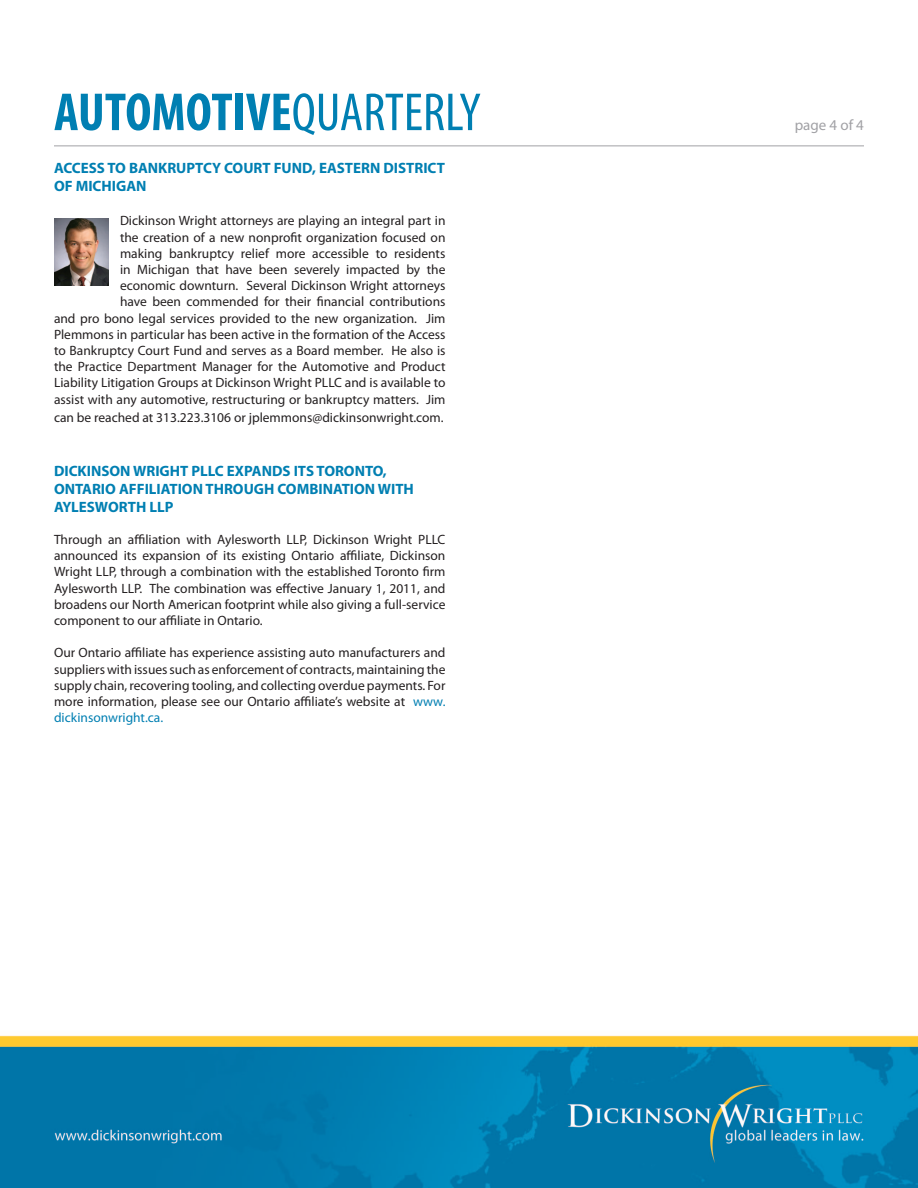
<style>
.page{position:relative;width:918px;height:1188px;background:#fff}
.page>*{position:absolute;margin:0;border:0;box-sizing:border-box;transform-origin:0 0}
.t1{font:700 condensed 54px "Myriad Pro";color:#007fb2}
.t2{font:700 15px/18px "Myriad Pro";color:#007fb2}
.t3{font:15px "Myriad Pro";color:#a1a1a5}
.t4{font:13.5px/16.2px "Myriad Pro";color:#231f20;text-align:justify}
.s1{font-weight:400}
.s2{color:#007fb2}
</style>
<div class="page">
<img style="left:0;top:145px;width:918px;height:1043px">
<img style="left:54px;top:218px;width:54px;height:67px">
<hr style="left:54px;top:146px;width:810px;height:1px;background:#a1a1a5">
<p class="t1" style="left:54px;top:78px;width:428px">AUTOMOTIVE<span class="s1">QUARTERLY</span></p>
<p class="t2" style="left:54px;top:159px;width:393px">ACCESS TO BANKRUPTCY COURT FUND, EASTERN DISTRICT<br>OF MICHIGAN</p>
<p class="t4" style="left:54px;top:213px;width:393px;text-align:right">Dickinson Wright attorneys are playing an integral part in<br>the creation of a new nonprofit organization focused on<br>making bankruptcy relief more accessible to residents<br>in Michigan that have been severely impacted by the<br>economic downturn. Several Dickinson Wright attorneys<br>have been commended for their financial contributions<br>and pro bono legal services provided to the new organization. Jim Plemmons in particular has been active in the formation of the Access to Bankruptcy Court Fund and serves as a Board member. He also is the Practice Department Manager for the Automotive and Product Liability Litigation Groups at Dickinson Wright PLLC and is available to assist with any automotive, restructuring or bankruptcy matters. Jim</p>
<p class="t4" style="left:54px;top:409px;width:391px">can be reached at 313.223.3106 or jplemmons@dickinsonwright.com.</p>
<p class="t2" style="left:54px;top:461px;width:361px">DICKINSON WRIGHT PLLC EXPANDS ITS TORONTO,<br>ONTARIO AFFILIATION THROUGH COMBINATION WITH<br>AYLESWORTH LLP</p>
<p class="t4" style="left:54px;top:531px;width:393px">Through an affiliation with Aylesworth LLP, Dickinson Wright PLLC announced its expansion of its existing Ontario affiliate, Dickinson Wright LLP, through a combination with the established Toronto firm Aylesworth LLP. The combination was effective January 1, 2011, and broadens our North American footprint while also giving a full-service component to our affiliate in Ontario.</p>
<p class="t4" style="left:54px;top:645px;width:393px">Our Ontario affiliate has experience assisting auto manufacturers and suppliers with issues such as enforcement of contracts, maintaining the supply chain, recovering tooling, and collecting overdue payments. For more information, please see our Ontario affiliate’s website at <span class="s2">www. dickinsonwright.ca.</span></p>
<p class="t3" style="left:795px;top:116px;width:71px">page 4 of 4</p>
</div>
